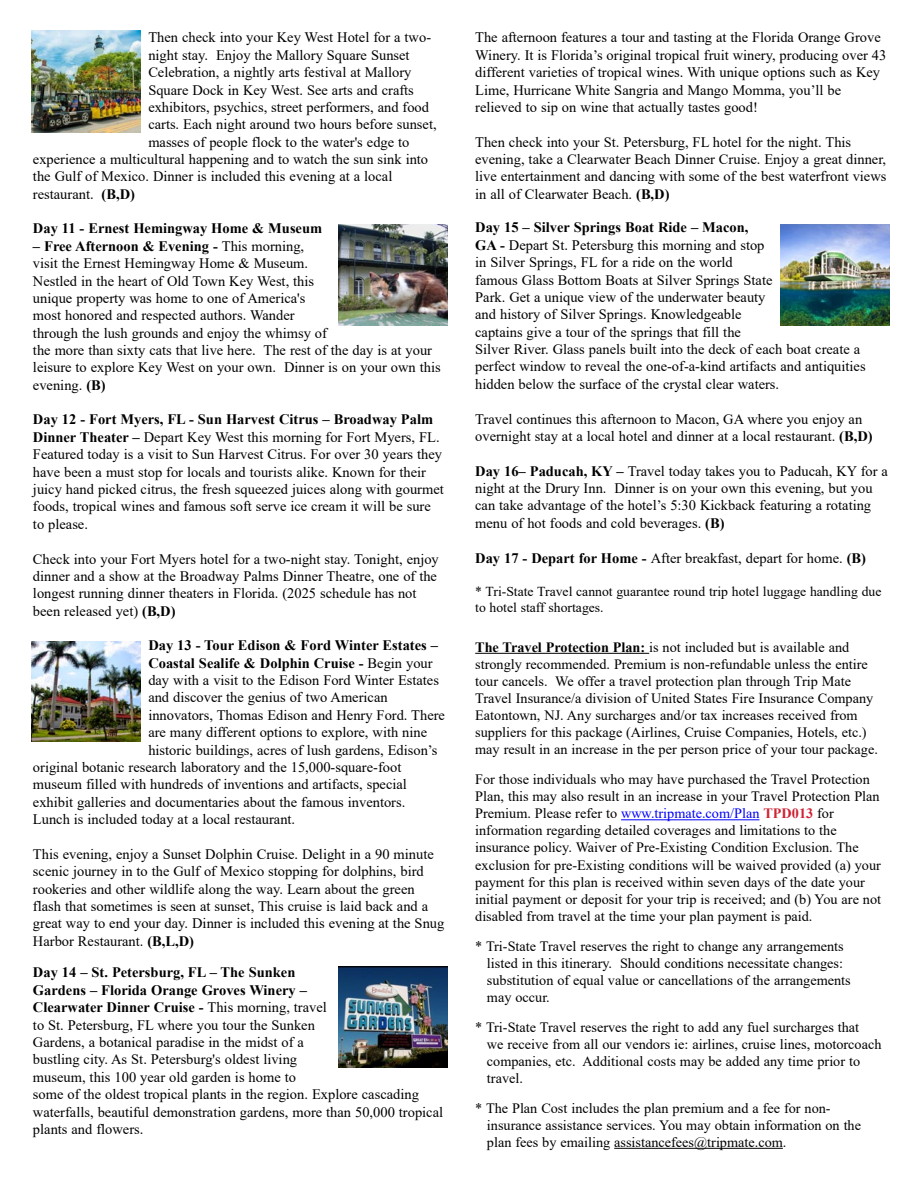
<style>
.page{position:relative;width:918px;height:1188px;background:#fff}
.page>*{position:absolute;margin:0;border:0;box-sizing:border-box;transform-origin:0 0}
.t1{font:14.4px/17.4px "Times New Roman";color:#000}
.t2{font:700 14.4px/17.5px "Times New Roman";color:#000}
.t3{font:14.25px/17.1px "Times New Roman";color:#000}
.t4{font:13.65px/16.4px "Times New Roman";color:#000}
.s1{font-weight:700}
.s2{font-weight:400}
.s3{color:#00f}
.s4{font-weight:700;color:#cf2334}
</style>
<div class="page">
<img style="left:32px;top:31px;width:108px;height:101px">
<img style="left:339px;top:224px;width:108px;height:101px">
<img style="left:781px;top:224px;width:109px;height:101px">
<hr style="left:475px;top:653px;width:174px;height:1px;background:#000">
<hr style="left:621px;top:819px;width:138px;height:1px;background:#00f">
<hr style="left:614px;top:1148px;width:169px;height:1px;background:#000">
<img style="left:32px;top:641px;width:108px;height:101px">
<img style="left:339px;top:967px;width:108px;height:101px">
<p class="t1" style="left:148px;top:29px;width:290px">Then check into your Key West Hotel for a two&shy;night stay. Enjoy the Mallory Square Sunset Celebration, a nightly arts festival at Mallory Square Dock in Key West. See arts and crafts exhibitors, psychics, street performers, and food carts. Each night around two hours before sunset, masses of people flock to the water's edge to</p>
<p class="t1" style="left:33px;top:150px;width:397px">experience a multicultural happening and to watch the sun sink into the Gulf of Mexico. Dinner is included this evening at a local</p>
<p class="t1" style="left:33px;top:185px;width:104px">restaurant. <span class="s1">(B,D)</span></p>
<p class="t2" style="left:33px;top:220px;width:291px">Day 11 - Ernest Hemingway Home &amp; Museum</p>
<p class="t1" style="left:33px;top:237px;width:409px"><span class="s1">– Free Afternoon &amp; Evening -</span> This morning,<br>visit the Ernest Hemingway Home &amp; Museum.<br>Nestled in the heart of Old Town Key West, this<br>unique property was home to one of America's<br>most honored and respected authors. Wander<br>through the lush grounds and enjoy the whimsy of<br>the more than sixty cats that live here. The rest of the day is at your leisure to explore Key West on your own. Dinner is on your own this evening. <span class="s1">(B)</span></p>
<p class="t2" style="left:33px;top:411px;width:408px">Day 12 - Fort Myers, FL - Sun Harvest Citrus – Broadway Palm<br>Dinner Theater – <span class="s2">Depart Key West this morning for Fort Myers, FL.</span></p>
<p class="t1" style="left:33px;top:446px;width:412px">Featured today is a visit to Sun Harvest Citrus. For over 30 years they have been a must stop for locals and tourists alike. Known for their juicy hand picked citrus, the fresh squeezed juices along with gourmet foods, tropical wines and famous soft serve ice cream it will be sure to please.</p>
<p class="t1" style="left:33px;top:550px;width:407px">Check into your Fort Myers hotel for a two-night stay. Tonight, enjoy dinner and a show at the Broadway Palms Dinner Theatre, one of the longest running dinner theaters in Florida. (2025 schedule has not been released yet) <span class="s1">(B,D)</span></p>
<p class="t1" style="left:148px;top:637px;width:292px"><span class="s1">Day 13 - Tour Edison &amp; Ford Winter Estates – Coastal Sealife &amp; Dolphin Cruise -</span> Begin your day with a visit to the Edison Ford Winter Estates and discover the genius of two American</p>
<p class="t1" style="left:148px;top:706px;width:298px">innovators, Thomas Edison and Henry Ford. There</p>
<p class="t1" style="left:148px;top:724px;width:280px">are many different options to explore, with nine</p>
<p class="t1" style="left:148px;top:741px;width:291px">historic buildings, acres of lush gardens, Edison’s</p>
<p class="t1" style="left:33px;top:758px;width:370px">original botanic research laboratory and the 15,000-square-foot</p>
<p class="t1" style="left:33px;top:776px;width:375px;text-align:justify">museum filled with hundreds of inventions and artifacts, special exhibit galleries and documentaries about the famous inventors.<br>Lunch is included today at a local restaurant.</p>
<p class="t1" style="left:33px;top:845px;width:413px">This evening, enjoy a Sunset Dolphin Cruise. Delight in a 90 minute scenic journey in to the Gulf of Mexico stopping for dolphins, bird rookeries and other wildlife along the way. Learn about the green flash that sometimes is seen at sunset, This cruise is laid back and a great way to end your day. Dinner is included this evening at the Snug Harbor Restaurant. <span class="s1">(B,L,D)</span></p>
<p class="t1" style="left:33px;top:964px;width:412px"><span class="s1">Day 14 – St. Petersburg, FL – The Sunken<br>Gardens – Florida Orange Groves Winery –<br>Clearwater Dinner Cruise -</span> This morning, travel<br>to St. Petersburg, FL where you tour the Sunken<br>Gardens, a botanical paradise in the midst of a<br>bustling city. As St. Petersburg's oldest living<br>museum, this 100 year old garden is home to<br>some of the oldest tropical plants in the region. Explore cascading waterfalls, beautiful demonstration gardens, more than 50,000 tropical plants and flowers.</p>
<p class="t1" style="left:475px;top:29px;width:413px">The afternoon features a tour and tasting at the Florida Orange Grove Winery. It is Florida’s original tropical fruit winery, producing over 43 different varieties of tropical wines. With unique options such as Key Lime, Hurricane White Sangria and Mango Momma, you’ll be relieved to sip on wine that actually tastes good!</p>
<p class="t1" style="left:475px;top:133px;width:413px">Then check into your St. Petersburg, FL hotel for the night. This evening, take a Clearwater Beach Dinner Cruise. Enjoy a great dinner, live entertainment and dancing with some of the best waterfront views in all of Clearwater Beach. <span class="s1">(B,D)</span></p>
<p class="t1" style="left:475px;top:219px;width:387px"><span class="s1">Day 15 – Silver Springs Boat Ride – Macon,<br>GA -</span> Depart St. Petersburg this morning and stop<br>in Silver Springs, FL for a ride on the world<br>famous Glass Bottom Boats at Silver Springs State<br>Park. Get a unique view of the underwater beauty<br>and history of Silver Springs. Knowledgeable<br>captains give a tour of the springs that fill the<br>Silver River. Glass panels built into the deck of each boat create a</p>
<p class="t1" style="left:475px;top:358px;width:392px">perfect window to reveal the one-of-a-kind artifacts and antiquities hidden below the surface of the crystal clear waters.</p>
<p class="t1" style="left:475px;top:410px;width:399px">Travel continues this afternoon to Macon, GA where you enjoy an overnight stay at a local hotel and dinner at a local restaurant. <span class="s1">(B,D)</span></p>
<p class="t1" style="left:475px;top:462px;width:414px"><span class="s1">Day 16– Paducah, KY –</span> Travel today takes you to Paducah, KY for a night at the Drury Inn. Dinner is on your own this evening, but you can take advantage of the hotel’s 5:30 Kickback featuring a rotating menu of hot foods and cold beverages. <span class="s1">(B)</span></p>
<p class="t1" style="left:475px;top:549px;width:392px"><span class="s1">Day 17 - Depart for Home -</span> After breakfast, depart for home. <span class="s1">(B)</span></p>
<p class="t4" style="left:475px;top:583px;width:408px">* Tri-State Travel cannot guarantee round trip hotel luggage handling due to hotel staff shortages.</p>
<p class="t3" style="left:475px;top:638px;width:400px"><span class="s1">The Travel Protection Plan:</span> is not included but is available and strongly recommended. Premium is non-refundable unless the entire tour cancels. We offer a travel protection plan through Trip Mate Travel Insurance/a division of United States Fire Insurance Company Eatontown, NJ. Any surcharges and/or tax increases received from</p>
<p class="t3" style="left:475px;top:724px;width:404px">suppliers for this package (Airlines, Cruise Companies, Hotels, etc.) may result in an increase in the per person price of your tour package.</p>
<p class="t3" style="left:475px;top:771px;width:406px">For those individuals who may have purchased the Travel Protection<br>Plan, this may also result in an increase in your Travel Protection Plan<br>Premium. Please refer to <span class="s3">www.tripmate.com/Plan</span> <span class="s4">TPD013</span> for</p>
<p class="t3" style="left:475px;top:822px;width:363px">information regarding detailed coverages and limitations to the</p>
<p class="t3" style="left:475px;top:839px;width:407px">insurance policy. Waiver of Pre-Existing Condition Exclusion. The exclusion for pre-Existing conditions will be waived provided (a) your payment for this plan is received within seven days of the date your initial payment or deposit for your trip is received; and (b) You are not disabled from travel at the time your plan payment is paid.</p>
<p class="t3" style="left:475px;top:937px;width:370px">* Tri-State Travel reserves the right to change any arrangements</p>
<p class="t3" style="left:487px;top:954px;width:358px">listed in this itinerary. Should conditions necessitate changes:</p>
<p class="t3" style="left:487px;top:971px;width:365px">substitution of equal value or cancellations of the arrangements</p>
<p class="t3" style="left:487px;top:988px;width:64px">may occur.</p>
<p class="t3" style="left:475px;top:1018px;width:386px">* Tri-State Travel reserves the right to add any fuel surcharges that</p>
<p class="t3" style="left:487px;top:1035px;width:396px">we receive from all our vendors ie: airlines, cruise lines, motorcoach</p>
<p class="t3" style="left:487px;top:1052px;width:375px">companies, etc. Additional costs may be added any time prior to</p>
<p class="t3" style="left:487px;top:1069px;width:38px">travel.</p>
<p class="t3" style="left:475px;top:1099px;width:357px">* The Plan Cost includes the plan premium and a fee for non-</p>
<p class="t3" style="left:487px;top:1116px;width:376px">insurance assistance services. You may obtain information on the</p>
<p class="t3" style="left:487px;top:1133px;width:301px">plan fees by emailing assistancefees@tripmate.com.</p>
</div>
